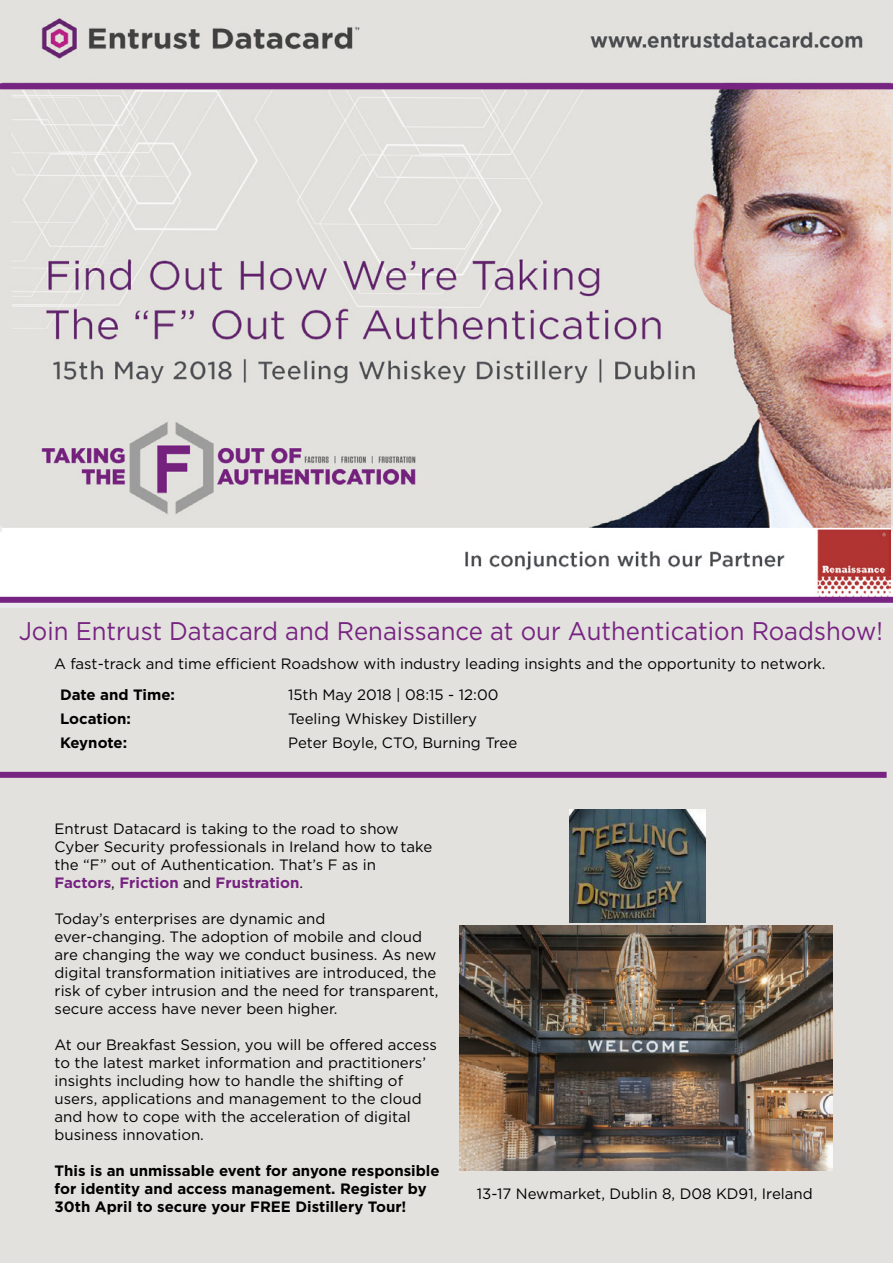
<style>
.page{position:relative;width:893px;height:1263px;background:#e2e1dd}
.page>*{position:absolute;margin:0;border:0;box-sizing:border-box;transform-origin:0 0}
.t1{font:25.5px "Gotham";color:#772381;scale:.94 1}
.t2{font:15px/18px "Gotham";color:#000}
.t3{font:700 15px/18px "Gotham";color:#000}
.s1{font-weight:700;color:#772381}
</style>
<div class="page">
<div style="left:0;top:526px;width:893px;height:82px;background:#ebeaef"></div>
<div style="left:0;top:772px;width:887px;height:6px;background:#772381"></div>
<img style="left:3px;top:0;width:888px;height:597px">
<div style="left:0;top:597px;width:893px;height:6px;background:#772381"></div>
<div style="left:0;top:83px;width:893px;height:6px;background:#772381"></div>
<img style="left:459px;top:925px;width:374px;height:245px">
<img style="left:569px;top:809px;width:137px;height:114px">
<h1 class="t1" style="left:19px;top:614px;width:921px">Join Entrust Datacard and Renaissance at our Authentication Roadshow!</h1>
<p class="t2" style="left:54px;top:654px;width:773px">A fast-track and time efficient Roadshow with industry leading insights and the opportunity to network.</p>
<p class="t3" style="left:60px;top:685px;width:117px">Date and Time:</p>
<p class="t2" style="left:288px;top:685px;width:212px">15th May 2018 | 08:15 - 12:00</p>
<p class="t3" style="left:60px;top:709px;width:72px">Location:</p>
<p class="t2" style="left:288px;top:709px;width:191px">Teeling Whiskey Distillery</p>
<p class="t3" style="left:60px;top:733px;width:69px">Keynote:</p>
<p class="t2" style="left:288px;top:733px;width:231px">Peter Boyle, CTO, Burning Tree</p>
<p class="t2" style="left:55px;top:819px;width:379px">Entrust Datacard is taking to the road to show Cyber Security professionals in Ireland how to take the “F” out of Authentication. That’s F as in <span class="s1">Factors</span>, <span class="s1">Friction</span> and <span class="s1">Frustration</span>.</p>
<p class="t2" style="left:55px;top:909px;width:385px">Today’s enterprises are dynamic and ever-changing. The adoption of mobile and cloud are changing the way we conduct business. As new digital transformation initiatives are introduced, the risk of cyber intrusion and the need for transparent, secure access have never been higher.</p>
<p class="t2" style="left:55px;top:1035px;width:384px">At our Breakfast Session, you will be offered access to the latest market information and practitioners’ insights including how to handle the shifting of users, applications and management to the cloud and how to cope with the acceleration of digital business innovation.</p>
<p class="t3" style="left:55px;top:1162px;width:387px">This is an unmissable event for anyone responsible for identity and access management. Register by<br>30th April to secure your FREE Distillery Tour!</p>
<p class="t2" style="left:477px;top:1184px;width:337px">13-17 Newmarket, Dublin 8, D08 KD91, Ireland</p>
</div>
